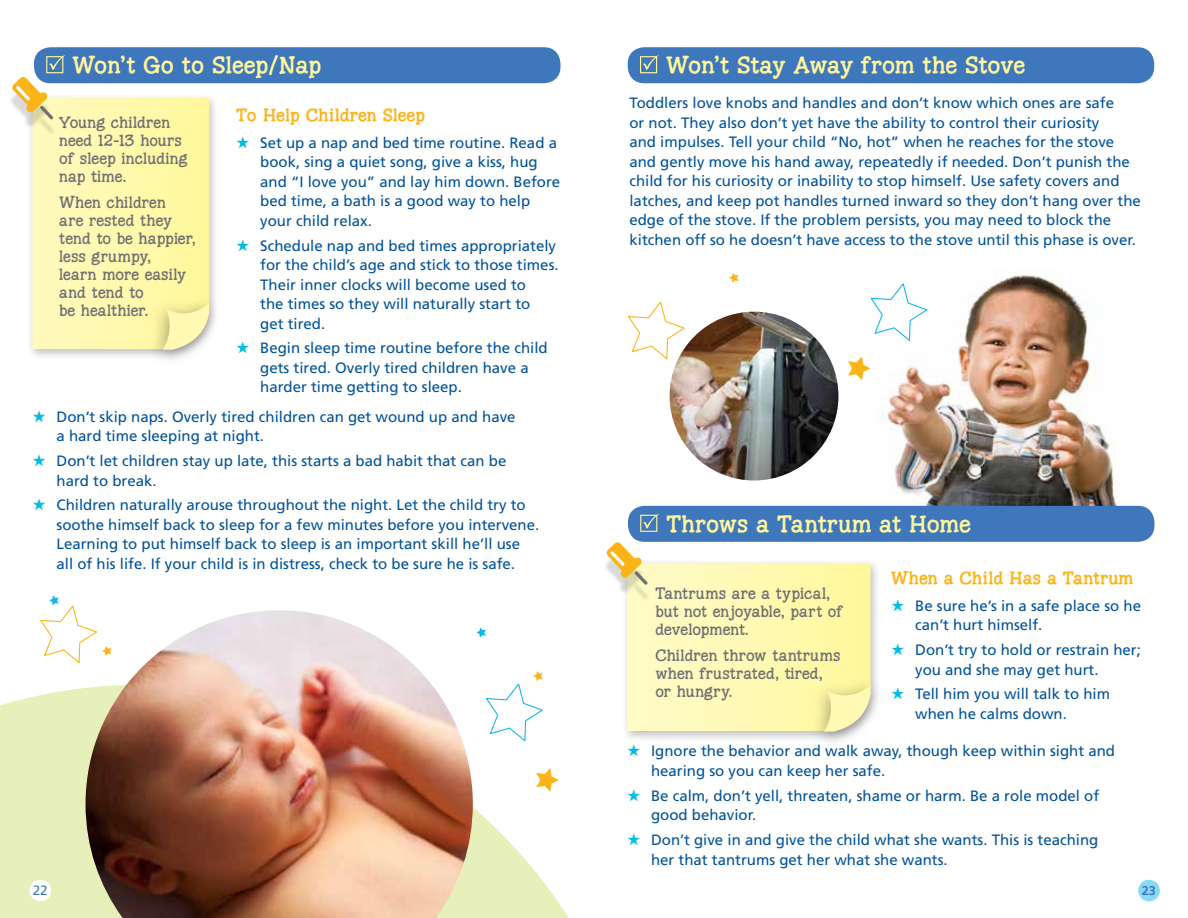
<style>
.page{position:relative;width:1188px;height:918px;background:#fff}
.page>*{position:absolute;margin:0;border:0;box-sizing:border-box;transform-origin:0 0}
.t1{font:700 24px "Hunniwell";color:#fff799}
.t2{font:700 18px "Hunniwell";color:#fcb316}
.t3{font:17.25px/18px "Hunniwell";color:#717073}
.t4{font:15px/19.5px "Frutiger";color:#00539b}
.t5{font:13.5px "Frutiger";color:#3f77bc}
.t6{font:700 12.75px "Frutiger";color:#3f77bc}
.s1{color:#00bce4}
</style>
<div class="page">
<div style="left:1138px;top:880px;width:22px;height:21px;background:#89daf5;border-radius:50%"></div>
<img style="left:876px;top:275px;width:250px;height:231px">
<div style="left:628px;top:47px;width:526px;height:36px;background:#3f77bc;border-radius:16px"></div>
<svg style="left:640px;top:55px;width:18px;height:18px"></svg>
<div style="left:621px;top:559px;width:260px;height:183px;background:#000;opacity:.25"></div>
<div style="left:808px;top:676px;width:75px;height:73px;background:#000;opacity:.34"></div>
<svg style="left:606px;top:542px;width:265px;height:190px"></svg>
<img style="left:670px;top:312px;width:168px;height:168px;border-radius:84px">
<svg style="left:870px;top:282px;width:59px;height:61px"></svg>
<svg style="left:848px;top:357px;width:23px;height:23px"></svg>
<svg style="left:729px;top:273px;width:10px;height:10px"></svg>
<svg style="left:628px;top:301px;width:59px;height:60px"></svg>
<div style="left:628px;top:506px;width:526px;height:36px;background:#3f77bc;border-radius:16px"></div>
<svg style="left:640px;top:514px;width:19px;height:18px"></svg>
<svg style="left:0;top:685px;width:648px;height:233px"></svg>
<div style="left:34px;top:47px;width:526px;height:36px;background:#3f77bc;border-radius:16px"></div>
<div style="left:26px;top:93px;width:194px;height:268px;background:#000;opacity:.25"></div>
<svg style="left:33px;top:98px;width:176px;height:251px;background:#fff8ad"></svg>
<div style="left:147px;top:294px;width:75px;height:74px;background:#000;opacity:.34"></div>
<svg style="left:163px;top:304px;width:46px;height:46px;background:#f1ecb1"></svg>
<div style="left:8px;top:87px;width:48px;height:49px;background:#000;opacity:.15"></div>
<svg style="left:12px;top:55px;width:53px;height:65px"></svg>
<img style="left:86px;top:610px;width:387px;height:308px">
<svg style="left:476px;top:627px;width:10px;height:11px"></svg>
<svg style="left:536px;top:768px;width:23px;height:24px"></svg>
<svg style="left:484px;top:671px;width:61px;height:72px"></svg>
<svg style="left:40px;top:595px;width:72px;height:70px"></svg>
<div style="left:30px;top:880px;width:21px;height:21px;background:#fff;border-radius:50%"></div>
<h1 class="t1" style="left:72px;top:50px;width:251px">Won’t Go to Sleep/Nap</h1>
<p class="t3" style="left:59px;top:113px;width:130px">Young children need 12-13 hours of sleep including nap time.</p>
<p class="t3" style="left:59px;top:193px;width:138px">When children<br>are rested they tend to be happier, less grumpy,<br>learn more easily and tend to<br>be healthier.</p>
<p class="t2" style="left:236px;top:103px;width:191px">To Help Children Sleep</p>
<p class="t4" style="left:260px;top:133px;width:302px;text-indent:-24px"><span class="s1">★</span> Set up a nap and bed time routine. Read a book, sing a quiet song, give a kiss, hug and “I love you” and lay him down. Before bed time, a bath is a good way to help your child relax.</p>
<p class="t4" style="left:260px;top:235px;width:300px;text-indent:-24px"><span class="s1">★</span> Schedule nap and bed times appropriately for the child’s age and stick to those times.<br>Their inner clocks will become used to<br>the times so they will naturally start to<br>get tired.</p>
<p class="t4" style="left:260px;top:338px;width:289px;text-indent:-24px"><span class="s1">★</span> Begin sleep time routine before the child gets tired. Overly tired children have a harder time getting to sleep.</p>
<p class="t4" style="left:57px;top:407px;width:460px;text-indent:-24px"><span class="s1">★</span> Don’t skip naps. Overly tired children can get wound up and have a hard time sleeping at night.</p>
<p class="t4" style="left:57px;top:451px;width:451px;text-indent:-24px"><span class="s1">★</span> Don’t let children stay up late, this starts a bad habit that can be hard to break.</p>
<p class="t4" style="left:57px;top:495px;width:484px;text-indent:-24px"><span class="s1">★</span> Children naturally arouse throughout the night. Let the child try to soothe himself back to sleep for a few minutes before you intervene.<br>Learning to put himself back to sleep is an important skill he’ll use all of his life. If your child is in distress, check to be sure he is safe.</p>
<h1 class="t1" style="left:666px;top:50px;width:361px">Won’t Stay Away from the Stove</h1>
<p class="t4" style="left:629px;top:93px;width:513px">Toddlers love knobs and handles and don’t know which ones are safe<br>or not. They also don’t yet have the ability to control their curiosity<br>and impulses. Tell your child “No, hot” when he reaches for the stove and gently move his hand away, repeatedly if needed. Don’t punish the child for his curiosity or inability to stop himself. Use safety covers and latches, and keep pot handles turned inward so they don’t hang over the edge of the stove. If the problem persists, you may need to block the kitchen off so he doesn’t have access to the stove until this phase is over.</p>
<h1 class="t1" style="left:666px;top:509px;width:306px">Throws a Tantrum at Home</h1>
<p class="t3" style="left:655px;top:585px;width:189px">Tantrums are a typical, but not enjoyable, part of development.</p>
<p class="t3" style="left:655px;top:646px;width:187px">Children throw tantrums when frustrated, tired, or hungry.</p>
<p class="t2" style="left:891px;top:566px;width:244px">When a Child Has a Tantrum</p>
<p class="t4" style="left:915px;top:596px;width:227px;text-indent:-24px"><span class="s1">★</span> Be sure he’s in a safe place so he can’t hurt himself.</p>
<p class="t4" style="left:915px;top:640px;width:227px;text-indent:-24px"><span class="s1">★</span> Don’t try to hold or restrain her; you and she may get hurt.</p>
<p class="t4" style="left:915px;top:684px;width:196px;text-indent:-24px"><span class="s1">★</span> Tell him you will talk to him when he calms down.</p>
<p class="t4" style="left:651px;top:741px;width:465px;text-indent:-24px"><span class="s1">★</span> Ignore the behavior and walk away, though keep within sight and hearing so you can keep her safe.</p>
<p class="t4" style="left:651px;top:786px;width:450px;text-indent:-24px"><span class="s1">★</span> Be calm, don’t yell, threaten, shame or harm. Be a role model of good behavior.</p>
<p class="t4" style="left:651px;top:830px;width:449px;text-indent:-24px"><span class="s1">★</span> Don’t give in and give the child what she wants. This is teaching her that tantrums get her what she wants.</p>
<p class="t6" style="left:33px;top:883px;width:16px">22</p>
<p class="t6" style="left:1142px;top:883px;width:16px">23</p>
<p class="t5" style="left:33px;top:883px;width:17px">22</p>
</div>
